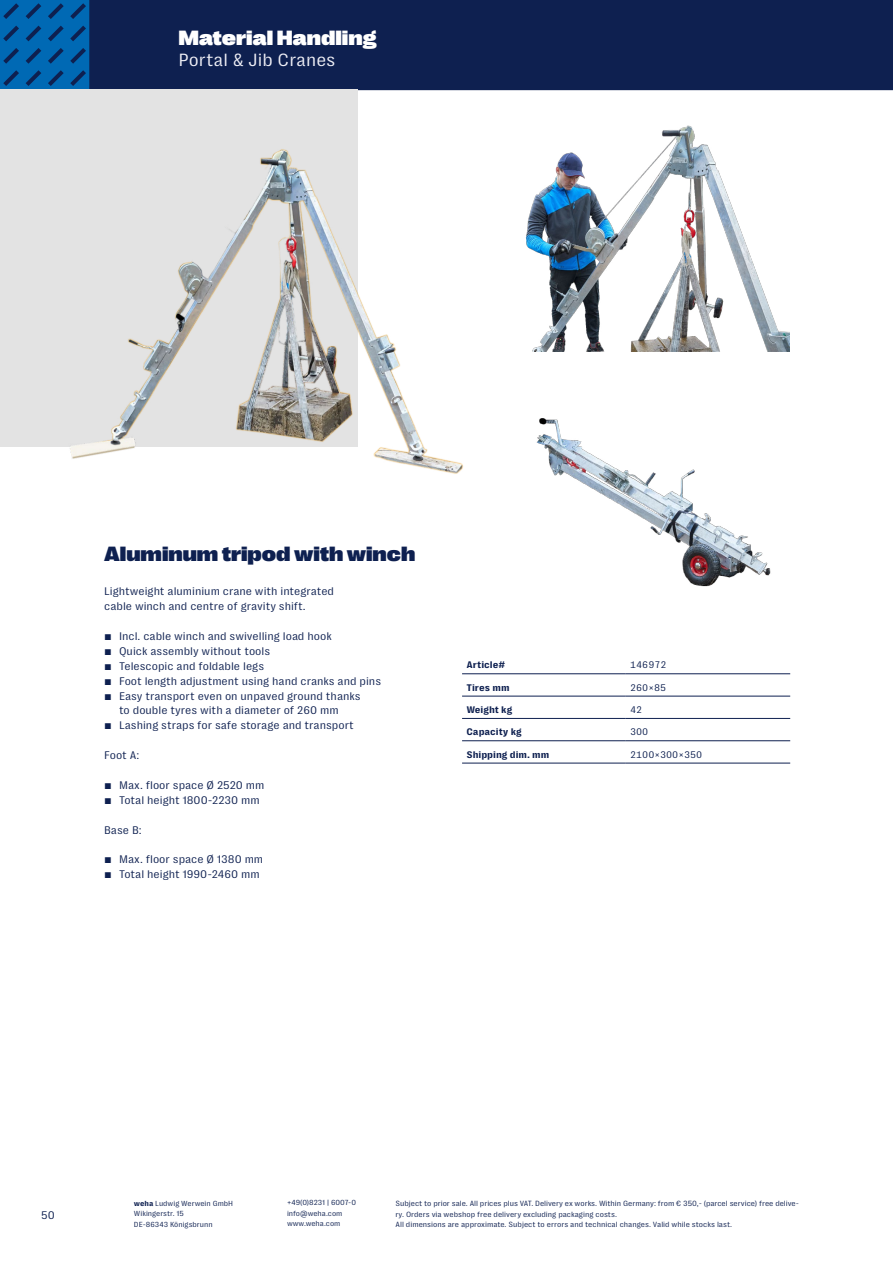
<style>
.page{position:relative;width:893px;height:1263px;background:#fff}
.page>*{position:absolute;margin:0;border:0;box-sizing:border-box;transform-origin:0 0}
.t1{font:900 expanded 21px "PP Right Grotesk";color:#0e2050}
.t2{font:900 expanded 21px "PP Right Grotesk";color:#fff}
.t3{font:18px "PP Right Grotesk Text";color:#efeff6}
.t4{font:11.25px/14.9px "PP Right Grotesk Text";color:#0e2050}
.t5{font:700 9.75px "PP Right Grotesk Text";color:#0e2050}
.t6{font:9.75px "PP Right Grotesk Text";color:#0e2050}
.t7{font:7.65px/10.9px "PP Right Grotesk Text";letter-spacing:-.005em;color:#0e2050}
.t8{font:7.5px/10.5px "PP Right Grotesk Text";color:#0e2050}
.s1{font-weight:700}
</style>
<div class="page">
<div style="left:0;top:0;width:893px;height:89px;background:#0e2050"></div>
<svg style="left:0;top:0;width:89px;height:89px;background:#025ea5"></svg>
<hr style="left:789px;top:89px;width:104px;height:1px;background:#0e2050">
<hr style="left:0;top:89px;width:789px;height:1px;background:#0e2050">
<div style="left:0;top:89px;width:357px;height:357px;background:#e3e3e3"></div>
<img style="left:60px;top:143px;width:403px;height:331px">
<img style="left:526px;top:125px;width:263px;height:227px">
<img style="left:536px;top:418px;width:235px;height:169px">
<hr style="left:462px;top:673px;width:164px;height:1px;background:#0e2050">
<hr style="left:626px;top:673px;width:164px;height:1px;background:#0e2050">
<hr style="left:462px;top:696px;width:164px;height:1px;background:#0e2050">
<hr style="left:626px;top:696px;width:164px;height:1px;background:#0e2050">
<hr style="left:462px;top:718px;width:164px;height:1px;background:#0e2050">
<hr style="left:626px;top:718px;width:164px;height:1px;background:#0e2050">
<hr style="left:462px;top:740px;width:164px;height:1px;background:#0e2050">
<hr style="left:626px;top:740px;width:164px;height:1px;background:#0e2050">
<hr style="left:462px;top:763px;width:164px;height:1px;background:#0e2050">
<hr style="left:626px;top:763px;width:164px;height:1px;background:#0e2050">
<h1 class="t2" style="left:179px;top:26px;width:199px">Material Handling</h1>
<h2 class="t3" style="left:179px;top:50px;width:159px">Portal &amp; Jib Cranes</h2>
<h1 class="t1" style="left:104px;top:542px;width:313px">Aluminum tripod with winch</h1>
<p class="t4" style="left:104px;top:584px;width:231px">Lightweight aluminium crane with integrated cable winch and centre of gravity shift.</p>
<p class="t4" style="left:104px;top:629px;width:229px">■ Incl. cable winch and swivelling load hook</p>
<p class="t4" style="left:104px;top:644px;width:168px">■ Quick assembly without tools</p>
<p class="t4" style="left:104px;top:658px;width:162px">■ Telescopic and foldable legs</p>
<p class="t4" style="left:104px;top:673px;width:278px">■ Foot length adjustment using hand cranks and pins</p>
<p class="t4" style="left:119px;top:688px;width:243px;text-indent:-15px">■ Easy transport even on unpaved ground thanks to double tyres with a diameter of 260 mm</p>
<p class="t4" style="left:104px;top:718px;width:251px">■ Lashing straps for safe storage and transport</p>
<p class="t4" style="left:104px;top:748px;width:37px">Foot A:</p>
<p class="t4" style="left:104px;top:777px;width:162px">■ Max. floor space Ø 2520 mm</p>
<p class="t4" style="left:104px;top:792px;width:157px">■ Total height 1800-2230 mm</p>
<p class="t4" style="left:104px;top:822px;width:39px">Base B:</p>
<p class="t4" style="left:104px;top:852px;width:161px">■ Max. floor space Ø 1380 mm</p>
<p class="t4" style="left:104px;top:867px;width:157px">■ Total height 1990-2460 mm</p>
<p class="t5" style="left:466px;top:660px;width:41px">Article#</p>
<p class="t6" style="left:630px;top:660px;width:38px">146972</p>
<p class="t5" style="left:466px;top:682px;width:45px">Tires mm</p>
<p class="t6" style="left:630px;top:682px;width:38px">260×85</p>
<p class="t5" style="left:466px;top:704px;width:48px">Weight kg</p>
<p class="t6" style="left:630px;top:704px;width:14px">42</p>
<p class="t5" style="left:466px;top:727px;width:57px">Capacity kg</p>
<p class="t6" style="left:630px;top:727px;width:20px">300</p>
<p class="t5" style="left:466px;top:749px;width:85px">Shipping dim. mm</p>
<p class="t6" style="left:630px;top:749px;width:74px">2100×300×350</p>
<p class="t4" style="left:41px;top:1208px;width:15px">50</p>
<p class="t8" style="left:134px;top:1198px;width:101px"><span class="s1">weha</span> Ludwig Werwein GmbH<br>Wikingerstr. 15<br>DE-86343 Königsbrunn</p>
<p class="t8" style="left:287px;top:1197px;width:71px">+49(0)8231 | 6007-0 info@weha.com www.weha.com</p>
<p class="t7" style="left:396px;top:1197px;width:405px">Subject to prior sale. All prices plus VAT. Delivery ex works. Within Germany: from € 350,- (parcel service) free delive&shy;ry. Orders via webshop free delivery excluding packaging costs.<br>All dimensions are approximate. Subject to errors and technical changes. Valid while stocks last.</p>
</div>
